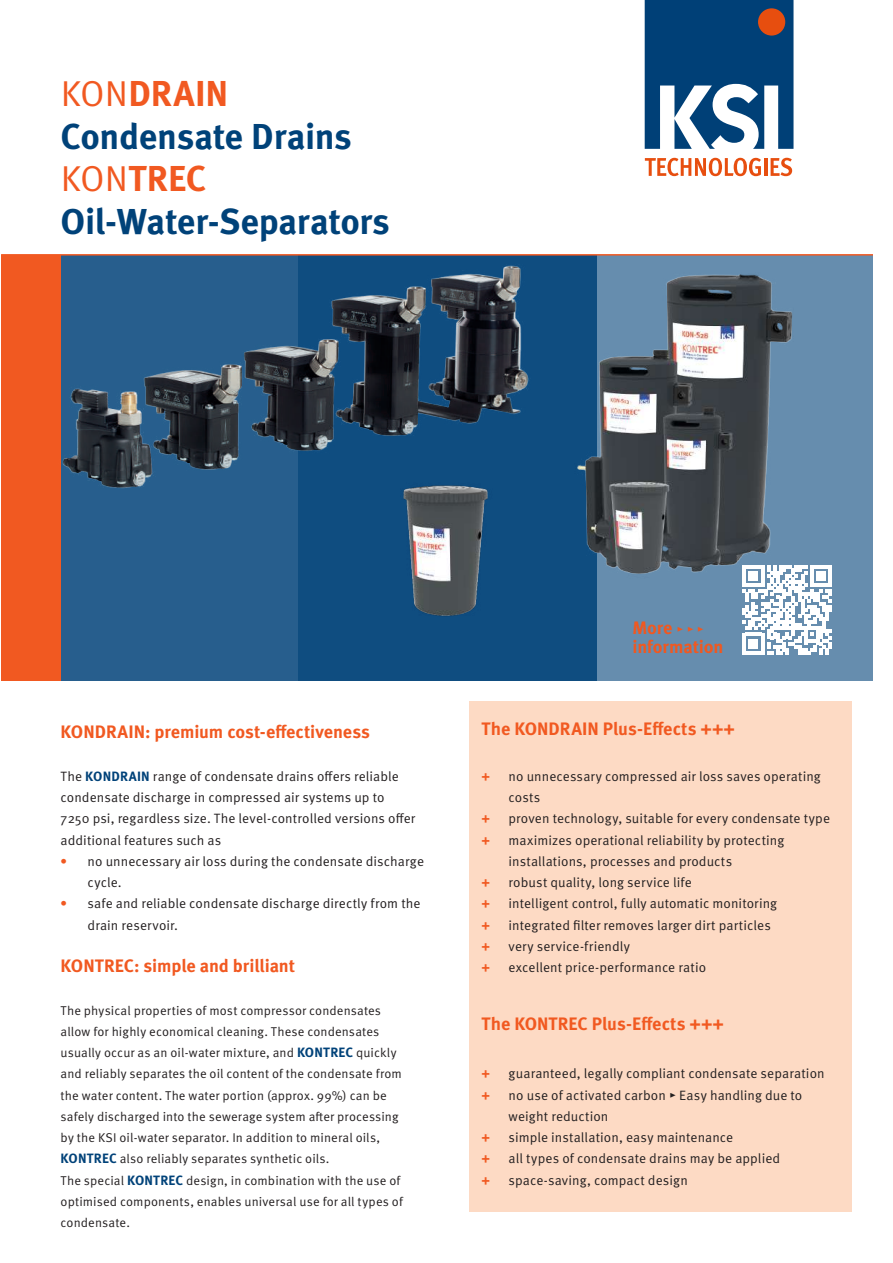
<style>
.page{position:relative;width:893px;height:1263px;background:#fff}
.page>*{position:absolute;margin:0;border:0;box-sizing:border-box;transform-origin:0 0}
.t1{font:700 36px "Meta OT";letter-spacing:-.01em;color:#004279}
.t2{font:700 36px "Meta OT";letter-spacing:-.005em;color:#f15921}
.t3{font:700 18px/19.5px "Meta OT";letter-spacing:-.005em;color:#f15921}
.t4{font:13.5px/21.3px "Meta OT";letter-spacing:.005em;color:#231f20}
.t5{font:700 13.5px "Meta OT";color:#f15921}
.t6{font:12.75px/21.3px "Meta OT";letter-spacing:.01em;color:#231f20}
.s1{font-weight:400}
.s2{font-weight:700;color:#004279}
.s3{font-weight:700;color:#f15921}
.s4{font-weight:700;font-size:13.5px;color:#004279}
.s5{font-weight:400;font-size:13.5px}
</style>
<div class="page">
<div style="left:1px;top:256px;width:595px;height:425px;background:#275e8d"></div>
<svg style="left:299px;top:256px;width:574px;height:425px;background:#4f7ca1"></svg>
<div style="left:1px;top:255px;width:60px;height:426px;background:#f15921"></div>
<hr style="left:1px;top:254px;width:872px;height:2px;background:#f15921">
<hr style="left:645px;top:0;width:149px;height:4px;background:#7698b5">
<img style="left:31px;top:254px;width:538px;height:256px">
<img style="left:563px;top:262px;width:238px;height:319px">
<img style="left:308px;top:471px;width:261px;height:163px">
<div style="left:469px;top:702px;width:382px;height:510px;background:#fddac4"></div>
<svg style="left:743px;top:565px;width:89px;height:89px"></svg>
<svg style="left:645px;top:0;width:148px;height:149px"></svg>
<div style="left:758px;top:8px;width:27px;height:28px;background:#e74e0f;border-radius:50%"></div>
<svg style="left:645px;top:158px;width:116px;height:18px"></svg>
<hr style="left:764px;top:158px;width:3px;height:18px;background:#e74e0f">
<svg style="left:771px;top:158px;width:21px;height:18px"></svg>
<h1 class="t2" style="left:61px;top:71px;width:169px"><span class="s1">KON</span>DRAIN</h1>
<h1 class="t1" style="left:61px;top:114px;width:293px">Condensate Drains</h1>
<h1 class="t2" style="left:61px;top:156px;width:147px"><span class="s1">KON</span>TREC</h1>
<h1 class="t1" style="left:61px;top:199px;width:331px">Oil-Water-Separators</h1>
<h2 class="t3" style="left:61px;top:722px;width:311px">KONDRAIN: premium cost-effectiveness</h2>
<p class="t4" style="left:61px;top:765px;width:356px">The <span class="s2">KONDRAIN</span> range of condensate drains offers reliable condensate discharge in compressed air systems up to 7250 psi, regardless size. The level-controlled versions offer additional features such as</p>
<p class="t4" style="left:88px;top:851px;width:338px;text-indent:-27px"><span class="s3">•</span> no unnecessary air loss during the condensate discharge cycle.</p>
<p class="t4" style="left:88px;top:893px;width:334px;text-indent:-27px"><span class="s3">•</span> safe and reliable condensate discharge directly from the drain reservoir.</p>
<h2 class="t3" style="left:61px;top:956px;width:236px">KONTREC: simple and brilliant</h2>
<p class="t6" style="left:61px;top:1000px;width:344px">The physical properties of most compressor condensates allow for highly economical cleaning. These condensates usually occur as an oil-water mixture, and <span class="s4">KONTREC</span> quickly and reliably separates the oil content of the condensate from the water content. The water portion (approx. 99%) can be safely discharged into the sewerage system after processing by the KSI oil-water separator. In addition to mineral oils, <span class="s4">KONTREC</span> also reliably separates synthetic oils.<br>The special <span class="s4">KONTREC</span> design, in combination with the use of optimised components, enables universal use for all types of condensate.</p>
<h2 class="t3" style="left:632px;top:618px;width:93px">More <span class="s5">▸ ▸ ▸ </span>information</h2>
<h2 class="t3" style="left:482px;top:719px;width:255px">The KONDRAIN Plus-Effects +++</h2>
<p class="t5" style="left:482px;top:767px;width:10px">+</p>
<p class="t4" style="left:509px;top:765px;width:314px">no unnecessary compressed air loss saves operating costs</p>
<p class="t5" style="left:482px;top:810px;width:10px">+</p>
<p class="t4" style="left:509px;top:808px;width:323px">proven technology, suitable for every condensate type</p>
<p class="t5" style="left:482px;top:831px;width:10px">+</p>
<p class="t4" style="left:509px;top:829px;width:277px">maximizes operational reliability by protecting installations, processes and products</p>
<p class="t5" style="left:482px;top:874px;width:10px">+</p>
<p class="t4" style="left:509px;top:872px;width:185px">robust quality, long service life</p>
<p class="t5" style="left:482px;top:895px;width:10px">+</p>
<p class="t4" style="left:509px;top:893px;width:270px">intelligent control, fully automatic monitoring</p>
<p class="t5" style="left:482px;top:916px;width:10px">+</p>
<p class="t4" style="left:509px;top:914px;width:264px">integrated filter removes larger dirt particles</p>
<p class="t5" style="left:482px;top:937px;width:10px">+</p>
<p class="t4" style="left:509px;top:936px;width:123px">very service-friendly</p>
<p class="t5" style="left:482px;top:959px;width:10px">+</p>
<p class="t4" style="left:509px;top:957px;width:199px">excellent price-performance ratio</p>
<h2 class="t3" style="left:482px;top:1014px;width:244px">The KONTREC Plus-Effects +++</h2>
<p class="t5" style="left:482px;top:1065px;width:10px">+</p>
<p class="t4" style="left:509px;top:1063px;width:318px">guaranteed, legally compliant condensate separation</p>
<p class="t5" style="left:482px;top:1086px;width:10px">+</p>
<p class="t4" style="left:509px;top:1084px;width:295px">no use of activated carbon ▸ Easy handling due to weight reduction</p>
<p class="t5" style="left:482px;top:1129px;width:10px">+</p>
<p class="t4" style="left:509px;top:1127px;width:226px">simple installation, easy maintenance</p>
<p class="t5" style="left:482px;top:1150px;width:10px">+</p>
<p class="t4" style="left:509px;top:1148px;width:273px">all types of condensate drains may be applied</p>
<p class="t5" style="left:482px;top:1171px;width:10px">+</p>
<p class="t4" style="left:509px;top:1169px;width:181px">space-saving, compact design</p>
</div>
